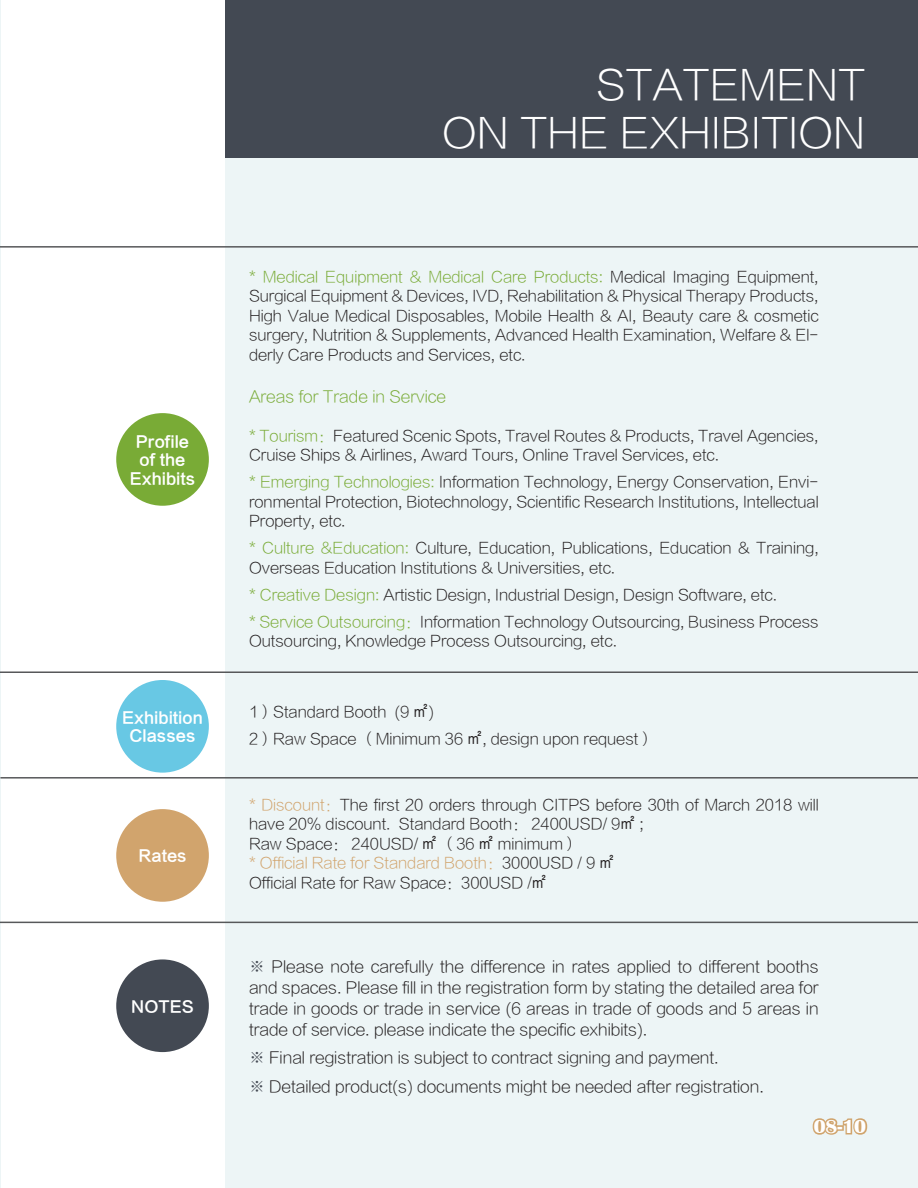
<style>
.page{position:relative;width:918px;height:1188px;background:#fff}
.page>*{position:absolute;margin:0;border:0;box-sizing:border-box;transform-origin:0 0}
.英文大标题{font:40.5px "FZLTXHK GBK1 0";color:#fff}
.t1{font:700 19.5px "Britannic";color:#fff}
.t2{font:15.75px/21px "FZLTXHK GBK1 0";color:#231f20;text-align:justify}
.t3{font:15.75px "FZLTXHK GBK1 0";color:#79ab36}
.金色中文标题{font:15.45px/18.6px "FZLTZHK GBK1 0";color:#fff;text-align:center}
.t4{font:15px/19.5px "FZLTXHK GBK1 0";color:#231f20}
.t5{font:15px "FZLTXHK GBK1 0";color:#d1a46d}
.s1{color:#79ab36}
.s2{color:#d1a46d}
.s3{color:#231f20}
.s4{color:#434953}
</style>
<div class="page">
<hr style="left:0;top:0;width:1px;height:1188px;background:#c5dfe3">
<div style="left:116px;top:413px;width:93px;height:93px;background:#79ab36;border-radius:50%"></div>
<div style="left:116px;top:680px;width:93px;height:93px;background:#68c8e4;border-radius:50%"></div>
<div style="left:116px;top:809px;width:93px;height:93px;background:#d1a46d;border-radius:50%"></div>
<div style="left:116px;top:959px;width:93px;height:93px;background:#434953;border-radius:50%"></div>
<div style="left:226px;top:0;width:692px;height:1188px;background:#edf5f6"></div>
<div style="left:226px;top:0;width:692px;height:158px;background:#434953"></div>
<hr style="left:0;top:246px;width:918px;height:2px;background:#57585a">
<hr style="left:0;top:671px;width:918px;height:2px;background:#57585a">
<hr style="left:0;top:777px;width:918px;height:2px;background:#57585a">
<hr style="left:0;top:922px;width:918px;height:1px;background:#57585a">
<svg style="left:812px;top:1118px;width:56px;height:17px"></svg>
<p class="英文大标题" style="left:596px;top:62px;width:271px">STATEMENT</p>
<p class="英文大标题" style="left:442px;top:111px;width:424px">ON THE EXHIBITION</p>
<p class="金色中文标题" style="left:130px;top:432px;width:67px">Profile of the<br>Exhibits</p>
<p class="金色中文标题" style="left:122px;top:709px;width:82px">Exhibition<br>Classes</p>
<p class="金色中文标题" style="left:138px;top:847px;width:50px">Rates</p>
<p class="金色中文标题" style="left:131px;top:997px;width:64px">NOTES</p>
<p class="t4" style="left:249px;top:267px;width:571px;text-align:justify"><span class="s1">* Medical Equipment &amp; Medical Care Products:</span> Medical Imaging Equipment, Surgical Equipment &amp; Devices, IVD, Rehabilitation &amp; Physical Therapy Products, High Value Medical Disposables, Mobile Health &amp; AI, Beauty care &amp; cosmetic surgery, Nutrition &amp; Supplements, Advanced Health Examination, Welfare &amp; El&shy;derly Care Products and Services, etc.</p>
<p class="t3" style="left:249px;top:388px;width:199px">Areas for Trade in Service</p>
<p class="t4" style="left:249px;top:426px;width:571px"><span class="s1">* Tourism：</span>Featured Scenic Spots, Travel Routes &amp; Products, Travel Agencies,<br>Cruise Ships &amp; Airlines, Award Tours, Online Travel Services, etc.</p>
<p class="t4" style="left:249px;top:473px;width:571px;text-align:justify"><span class="s1">* Emerging Technologies:</span> Information Technology, Energy Conservation, Envi&shy;ronmental Protection, Biotechnology, Scientific Research Institutions, Intellectual Property, etc.</p>
<p class="t4" style="left:249px;top:539px;width:571px"><span class="s1">* Culture &amp;Education:</span> Culture, Education, Publications, Education &amp; Training,<br>Overseas Education Institutions &amp; Universities, etc.</p>
<p class="t4" style="left:249px;top:585px;width:530px"><span class="s1">* Creative Design:</span> Artistic Design, Industrial Design, Design Software, etc.</p>
<p class="t4" style="left:249px;top:612px;width:571px"><span class="s1">* Service Outsourcing：</span>Information Technology Outsourcing, Business Process<br>Outsourcing, Knowledge Process Outsourcing, etc.</p>
<p class="t4" style="left:249px;top:702px;width:187px">1）Standard Booth (9 ㎡)</p>
<p class="t4" style="left:249px;top:729px;width:406px">2）Raw Space （Minimum 36 ㎡, design upon request）</p>
<p class="t4" style="left:249px;top:795px;width:571px"><span class="s2">* Discount：</span>The first 20 orders through CITPS before 30th of March 2018 will have 20% discount. Standard Booth： 2400USD/ 9㎡ ;</p>
<p class="t4" style="left:249px;top:834px;width:330px">Raw Space： 240USD/ ㎡ （36 ㎡ minimum）</p>
<p class="t5" style="left:249px;top:855px;width:367px">* Official Rate for Standard Booth：<span class="s3">3000USD / 9 ㎡</span></p>
<p class="t4" style="left:249px;top:873px;width:299px">Official Rate for Raw Space：300USD /㎡</p>
<p class="t2" style="left:249px;top:956px;width:571px"><span class="s4">※</span> Please note carefully the difference in rates applied to different booths and spaces. Please fill in the registration form by stating the detailed area for trade in goods or trade in service (6 areas in trade of goods and 5 areas in trade of service. please indicate the specific exhibits).</p>
<p class="t2" style="left:249px;top:1048px;width:471px"><span class="s4">※</span> Final registration is subject to contract signing and payment.</p>
<p class="t2" style="left:249px;top:1076px;width:517px"><span class="s4">※</span> Detailed product(s) documents might be needed after registration.</p>
<p class="t1" style="left:814px;top:1116px;width:54px">08-10</p>
</div>
